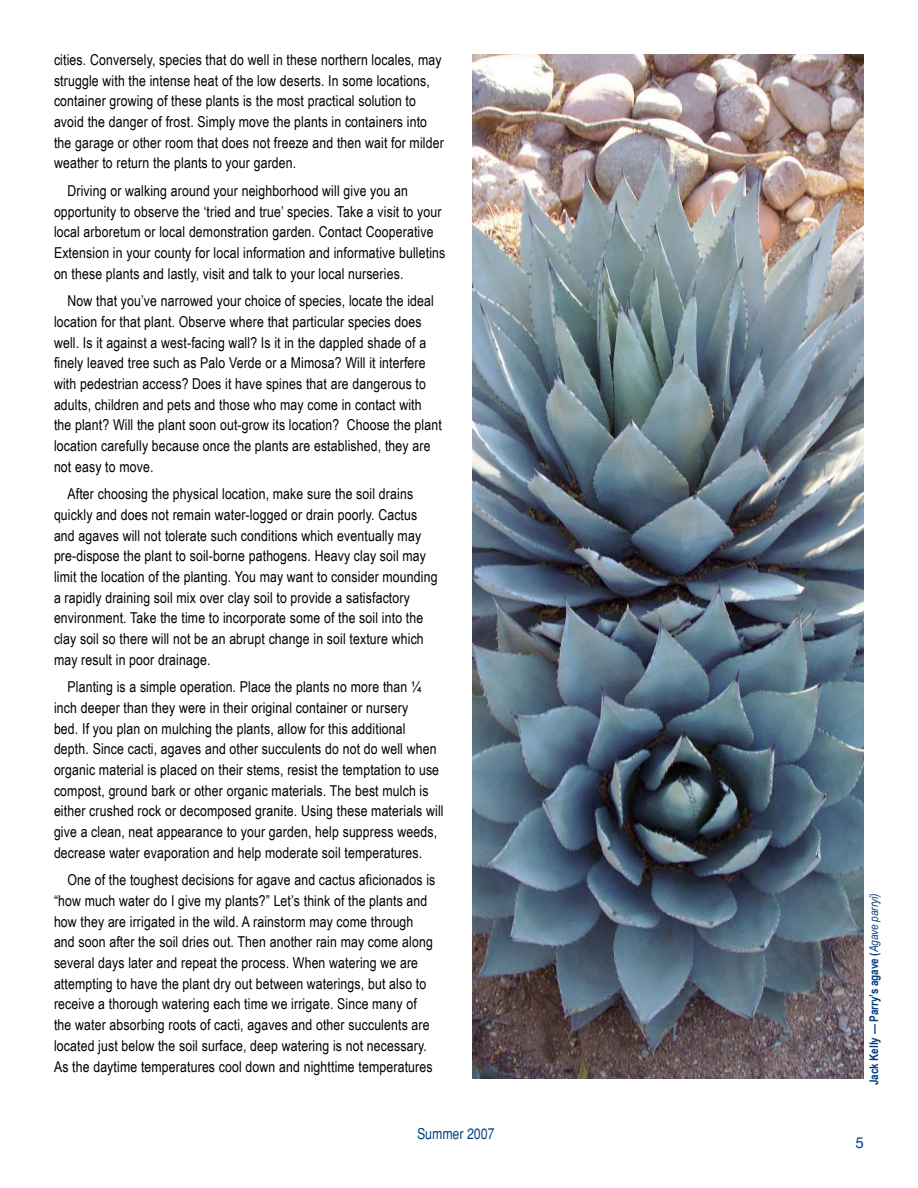
<style>
.page{position:relative;width:918px;height:1188px;background:#fff}
.page>*{position:absolute;margin:0;border:0;box-sizing:border-box;transform-origin:0 0}
.t1{font:15px/20.7px "Arial Narrow";letter-spacing:.01em;color:#000}
.t2{font:condensed 15px "Helvetica";color:#003d7d}
.t3{font:700 12px "Arial Narrow";color:#003d7d}
.s1{font-weight:400;font-style:italic}
</style>
<div class="page">
<img style="left:472px;top:54px;width:392px;height:1025px">
<p class="t1" style="left:54px;top:49px;width:391px">cities. Conversely, species that do well in these northern locales, may struggle with the intense heat of the low deserts. In some locations, container growing of these plants is the most practical solution to avoid the danger of frost. Simply move the plants in containers into the garage or other room that does not freeze and then wait for milder weather to return the plants to your garden.</p>
<p class="t1" style="left:54px;top:180px;width:393px;text-indent:14px">Driving or walking around your neighborhood will give you an opportunity to observe the ‘tried and true’ species. Take a visit to your local arboretum or local demonstration garden. Contact Cooperative Extension in your county for local information and informative bulletins on these plants and lastly, visit and talk to your local nurseries.</p>
<p class="t1" style="left:54px;top:290px;width:389px;text-indent:14px">Now that you’ve narrowed your choice of species, locate the ideal location for that plant. Observe where that particular species does well. Is it against a west-facing wall? Is it in the dappled shade of a finely leaved tree such as Palo Verde or a Mimosa? Will it interfere with pedestrian access? Does it have spines that are dangerous to adults, children and pets and those who may come in contact with the plant? Will the plant soon out-grow its location? Choose the plant location carefully because once the plants are established, they are not easy to move.</p>
<p class="t1" style="left:54px;top:483px;width:385px;text-indent:14px">After choosing the physical location, make sure the soil drains quickly and does not remain water-logged or drain poorly. Cactus and agaves will not tolerate such conditions which eventually may pre-dispose the plant to soil-borne pathogens. Heavy clay soil may limit the location of the planting. You may want to consider mounding a rapidly draining soil mix over clay soil to provide a satisfactory environment. Take the time to incorporate some of the soil into the clay soil so there will not be an abrupt change in soil texture which may result in poor drainage.</p>
<p class="t1" style="left:54px;top:677px;width:391px;text-indent:14px">Planting is a simple operation. Place the plants no more than ¼ inch deeper than they were in their original container or nursery<br>bed. If you plan on mulching the plants, allow for this additional depth. Since cacti, agaves and other succulents do not do well when organic material is placed on their stems, resist the temptation to use compost, ground bark or other organic materials. The best mulch is either crushed rock or decomposed granite. Using these materials will give a clean, neat appearance to your garden, help suppress weeds, decrease water evaporation and help moderate soil temperatures.</p>
<p class="t1" style="left:54px;top:870px;width:383px;text-indent:14px">One of the toughest decisions for agave and cactus aficionados is “how much water do I give my plants?” Let’s think of the plants and how they are irrigated in the wild. A rainstorm may come through and soon after the soil dries out. Then another rain may come along several days later and repeat the process. When watering we are attempting to have the plant dry out between waterings, but also to receive a thorough watering each time we irrigate. Since many of the water absorbing roots of cacti, agaves and other succulents are located just below the soil surface, deep watering is not necessary.<br>As the daytime temperatures cool down and nighttime temperatures</p>
<p class="t2" style="left:417px;top:1125px;width:79px">Summer 2007</p>
<p class="t3" style="left:867px;top:1085px;width:193px;rotate:-90deg">Jack Kelly — Parry’s agave (<span class="s1">Agave parryi)</span></p>
</div>
